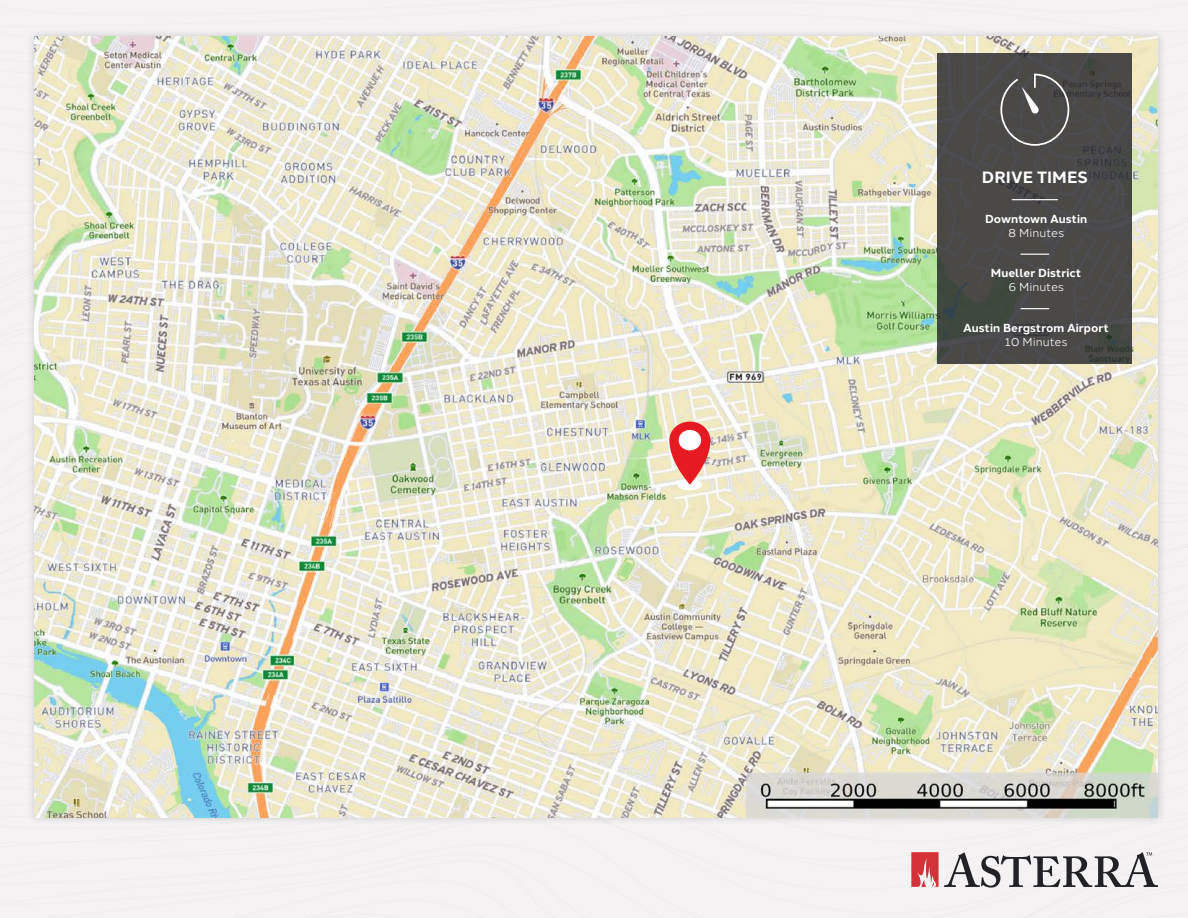
<style>
.page{position:relative;width:1188px;height:918px;background:#fff}
.page>*{position:absolute;margin:0;border:0;box-sizing:border-box;transform-origin:0 0}
.t1{font:700 16.35px "Halcom";color:#fff}
.t2{font:700 11.7px "Halcom";color:#fff}
.t3{font:11.7px "Halcom";color:#fff}
</style>
<div class="page">
<div style="left:26px;top:28px;width:1140px;height:797px;background:#eae8e9"></div>
<img style="left:34px;top:36px;width:1124px;height:781px">
<svg style="left:911px;top:852px;width:247px;height:36px"></svg>
<div style="left:937px;top:53px;width:195px;height:310px;background:#4a4946"></div>
<hr style="left:1012px;top:199px;width:46px;height:1px;background:#fff">
<svg style="left:1021px;top:254px;width:28px;height:1px"></svg>
<svg style="left:1021px;top:308px;width:28px;height:1px"></svg>
<svg style="left:1000px;top:73px;width:70px;height:73px"></svg>
<div style="left:678px;top:479px;width:24px;height:11px;background:#fff;border-radius:50%"></div>
<svg style="left:669px;top:422px;width:43px;height:63px"></svg>
<p class="t1" style="left:982px;top:164px;width:107px">DRIVE TIMES</p>
<p class="t2" style="left:985px;top:209px;width:104px">Downtown Austin</p>
<p class="t3" style="left:1008px;top:223px;width:57px">8 Minutes</p>
<p class="t2" style="left:991px;top:264px;width:92px">Mueller District</p>
<p class="t3" style="left:1008px;top:278px;width:57px">6 Minutes</p>
<p class="t2" style="left:963px;top:318px;width:147px">Austin Bergstrom Airport</p>
<p class="t3" style="left:1005px;top:332px;width:64px">10 Minutes</p>
</div>
